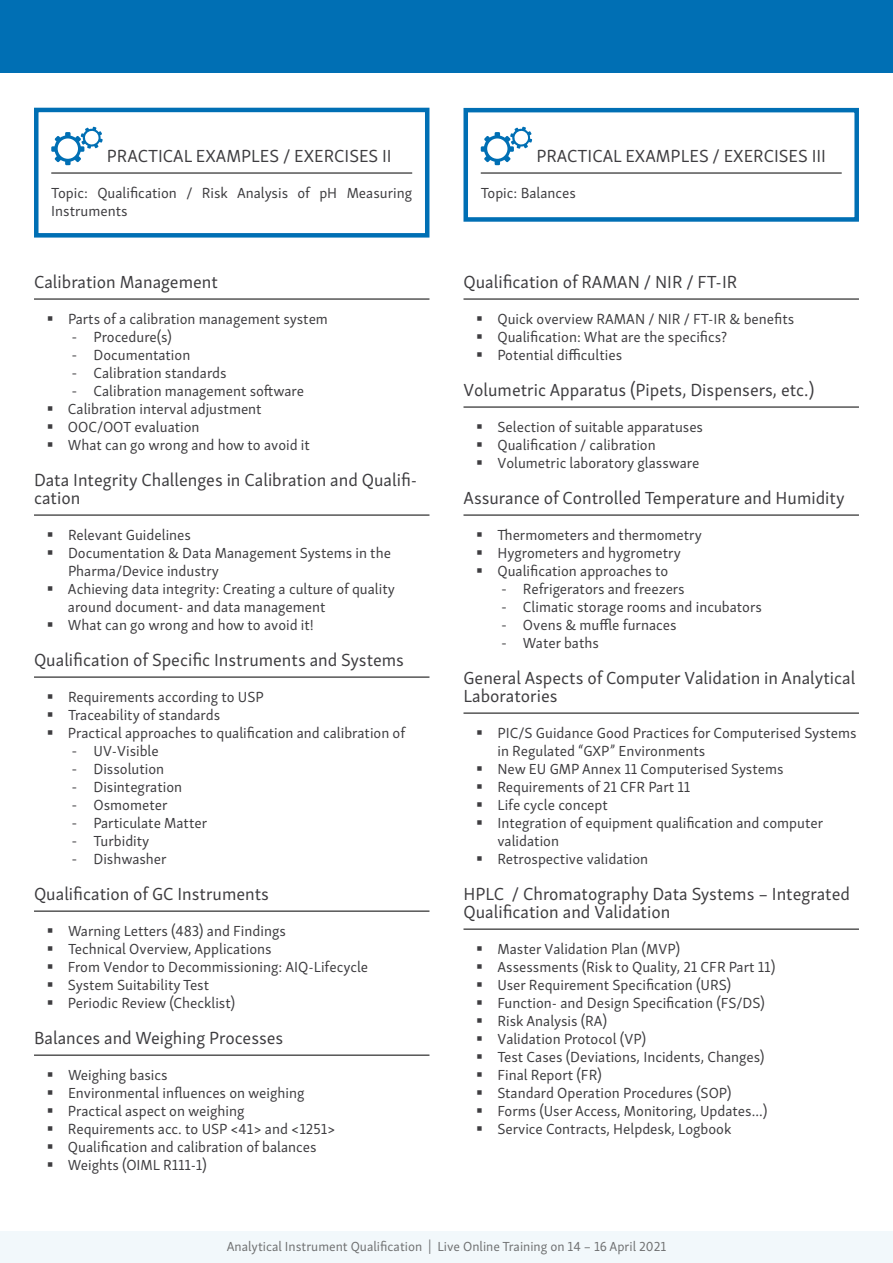
<style>
.page{position:relative;width:893px;height:1263px;background:#fff}
.page>*{position:absolute;margin:0;border:0;box-sizing:border-box;transform-origin:0 0}
.t1{font:18px/18px "Skolar Sans Latn";color:#3e3d40}
.t2{font:15px/18px "Skolar Sans Latn";color:#3e3d40}
.t3{font:13.5px "Skolar Sans Latn";color:#707172}
.s1{font-family:"Myriad Pro"}
</style>
<div class="page">
<div style="left:0;top:0;width:893px;height:72px;background:#006fb4"></div>
<hr style="left:34px;top:299px;width:395px;height:1px;background:#000">
<hr style="left:34px;top:515px;width:395px;height:1px;background:#000">
<hr style="left:34px;top:677px;width:395px;height:1px;background:#000">
<hr style="left:34px;top:911px;width:395px;height:1px;background:#000">
<hr style="left:34px;top:1055px;width:395px;height:1px;background:#000">
<hr style="left:51px;top:173px;width:361px;height:1px;background:#000">
<svg style="left:51px;top:127px;width:52px;height:38px"></svg>
<div style="left:34px;top:108px;width:395px;height:130px;border:4px solid #006fb4"></div>
<hr style="left:463px;top:299px;width:396px;height:1px;background:#000">
<hr style="left:463px;top:407px;width:396px;height:1px;background:#000">
<hr style="left:463px;top:515px;width:396px;height:1px;background:#000">
<hr style="left:463px;top:713px;width:396px;height:1px;background:#000">
<hr style="left:463px;top:929px;width:396px;height:1px;background:#000">
<hr style="left:481px;top:173px;width:361px;height:1px;background:#000">
<svg style="left:481px;top:127px;width:51px;height:38px"></svg>
<div style="left:463px;top:108px;width:396px;height:114px;border:4px solid #006fb4"></div>
<div style="left:0;top:1231px;width:893px;height:32px;background:#f2f8fb"></div>
<p class="t1" style="left:107px;top:145px;width:286px">PRACTICAL EXAMPLES / EXERCISES II</p>
<p class="t2" style="left:51px;top:183px;width:362px">Topic: Qualification / Risk Analysis of pH Measuring<br>Instruments</p>
<p class="t1" style="left:34px;top:271px;width:185px">Calibration Management</p>
<p class="t2" style="left:68px;top:309px;width:261px">Parts of a calibration management system</p>
<p class="t2" style="left:72px;top:327px;width:101px"><span class="s1">-</span> Procedure(s)</p>
<p class="t2" style="left:72px;top:345px;width:120px"><span class="s1">-</span> Documentation</p>
<p class="t2" style="left:72px;top:363px;width:156px"><span class="s1">-</span> Calibration standards</p>
<p class="t2" style="left:68px;top:381px;width:243px"><span class="s1">-</span> Calibration management software<br>Calibration interval adjustment<br>OOC/OOT evaluation<br>What can go wrong and how to avoid it</p>
<p class="t1" style="left:34px;top:469px;width:385px">Data Integrity Challenges in Calibration and Qualifi&shy;cation</p>
<p class="t2" style="left:68px;top:525px;width:328px">Relevant Guidelines<br>Documentation &amp; Data Management Systems in the Pharma/Device industry<br>Achieving data integrity: Creating a culture of quality around document- and data management<br>What can go wrong and how to avoid it!</p>
<p class="t1" style="left:34px;top:649px;width:372px">Qualification of Specific Instruments and Systems</p>
<p class="t2" style="left:68px;top:687px;width:339px">Requirements according to USP<br>Traceability of standards<br>Practical approaches to qualification and calibration of</p>
<p class="t2" style="left:72px;top:741px;width:88px"><span class="s1">-</span> UV-Visible</p>
<p class="t2" style="left:72px;top:759px;width:93px"><span class="s1">-</span> Dissolution</p>
<p class="t2" style="left:72px;top:777px;width:111px"><span class="s1">-</span> Disintegration</p>
<p class="t2" style="left:72px;top:795px;width:97px"><span class="s1">-</span> Osmometer</p>
<p class="t2" style="left:72px;top:813px;width:136px"><span class="s1">-</span> Particulate Matter</p>
<p class="t2" style="left:72px;top:831px;width:79px"><span class="s1">-</span> Turbidity</p>
<p class="t2" style="left:72px;top:849px;width:96px"><span class="s1">-</span> Dishwasher</p>
<p class="t1" style="left:34px;top:883px;width:236px">Qualification of GC Instruments</p>
<p class="t2" style="left:68px;top:921px;width:302px">Warning Letters (483) and Findings<br>Technical Overview, Applications<br>From Vendor to Decommissioning: AIQ-Lifecycle System Suitability Test<br>Periodic Review (Checklist)</p>
<p class="t1" style="left:34px;top:1027px;width:251px">Balances and Weighing Processes</p>
<p class="t2" style="left:68px;top:1065px;width:269px">Weighing basics<br>Environmental influences on weighing<br>Practical aspect on weighing<br>Requirements acc. to USP &lt;41&gt; and &lt;1251&gt;<br>Qualification and calibration of balances<br>Weights (OIML R111-1)</p>
<p class="t1" style="left:536px;top:145px;width:291px">PRACTICAL EXAMPLES / EXERCISES III</p>
<p class="t2" style="left:481px;top:183px;width:97px">Topic: Balances</p>
<p class="t1" style="left:463px;top:271px;width:275px">Qualification of RAMAN / NIR / FT-IR</p>
<p class="t2" style="left:497px;top:309px;width:298px">Quick overview RAMAN / NIR / FT-IR &amp; benefits<br>Qualification: What are the specifics?<br>Potential difficulties</p>
<p class="t1" style="left:463px;top:379px;width:352px">Volumetric Apparatus (Pipets, Dispensers, etc.)</p>
<p class="t2" style="left:497px;top:417px;width:207px">Selection of suitable apparatuses<br>Qualification / calibration<br>Volumetric laboratory glassware</p>
<p class="t1" style="left:463px;top:487px;width:383px">Assurance of Controlled Temperature and Humidity</p>
<p class="t2" style="left:497px;top:525px;width:206px">Thermometers and thermometry<br>Hygrometers and hygrometry<br>Qualification approaches to</p>
<p class="t2" style="left:502px;top:579px;width:185px"><span class="s1">-</span> Refrigerators and freezers</p>
<p class="t2" style="left:502px;top:597px;width:262px"><span class="s1">-</span> Climatic storage rooms and incubators</p>
<p class="t2" style="left:502px;top:615px;width:176px"><span class="s1">-</span> Ovens &amp; muffle furnaces</p>
<p class="t2" style="left:502px;top:633px;width:99px"><span class="s1">-</span> Water baths</p>
<p class="t1" style="left:463px;top:667px;width:393px">General Aspects of Computer Validation in Analytical<br>Laboratories</p>
<p class="t2" style="left:497px;top:723px;width:361px">PIC/S Guidance Good Practices for Computerised Systems in Regulated “GXP” Environments<br>New EU GMP Annex 11 Computerised Systems Requirements of 21 CFR Part 11<br>Life cycle concept<br>Integration of equipment qualification and computer validation<br>Retrospective validation</p>
<p class="t1" style="left:463px;top:883px;width:388px">HPLC / Chromatography Data Systems – Integrated<br>Qualification and Validation</p>
<p class="t2" style="left:497px;top:939px;width:280px">Master Validation Plan (MVP)<br>Assessments (Risk to Quality, 21 CFR Part 11)<br>User Requirement Specification (URS)<br>Function- and Design Specification (FS/DS)<br>Risk Analysis (RA)<br>Validation Protocol (VP)<br>Test Cases (Deviations, Incidents, Changes)<br>Final Report (FR)<br>Standard Operation Procedures (SOP)<br>Forms (User Access, Monitoring, Updates...)<br>Service Contracts, Helpdesk, Logbook</p>
<p class="t3" style="left:227px;top:1236px;width:441px">Analytical Instrument Qualification | Live Online Training on 14 – 16 April 2021</p>
</div>
